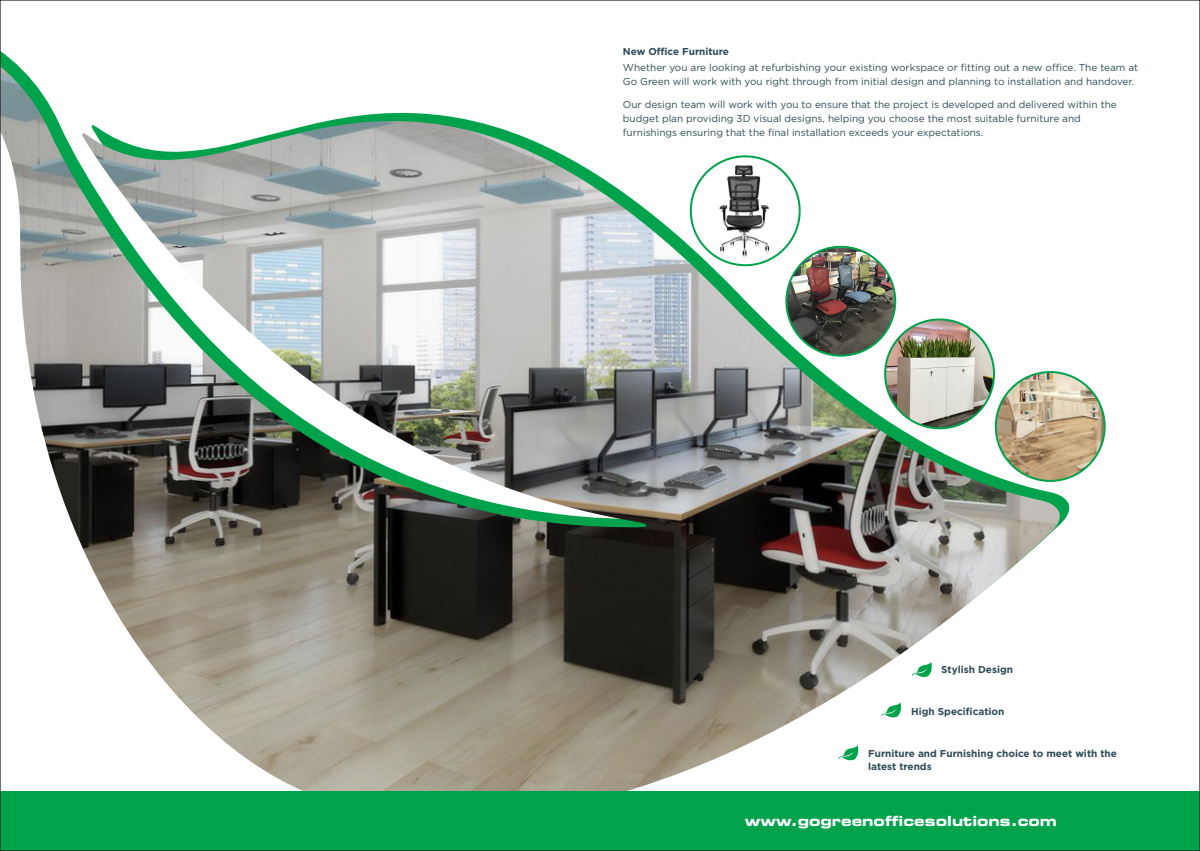
<style>
.page{position:relative;width:1200px;height:851px;background:#fff}
.page>*{position:absolute;margin:0;border:0;box-sizing:border-box;transform-origin:0 0}
.t1{font:14px "Eurostile LT Pro Bold Ex 2";color:#fff}
.t2{font:10px "Gotham";color:#2e4b57}
.t3{font:700 10px "Gotham";color:#2e4b57}
</style>
<div class="page">
<img style="left:2px;top:66px;width:1059px;height:724px">
<img style="left:995px;top:372px;width:109px;height:108px">
<div style="left:994px;top:371px;width:111px;height:111px;border:2px solid #00a34c;border-radius:50%"></div>
<img style="left:884px;top:319px;width:109px;height:109px;border-radius:54px">
<div style="left:883px;top:318px;width:111px;height:111px;border:2px solid #00a34c;border-radius:50%"></div>
<img style="left:786px;top:247px;width:109px;height:108px">
<div style="left:785px;top:246px;width:111px;height:110px;border:2px solid #00a34c;border-radius:50%"></div>
<img style="left:699px;top:156px;width:89px;height:107px">
<div style="left:689px;top:155px;width:111px;height:111px;border:2px solid #00a34c;border-radius:50%"></div>
<div style="left:0;top:790px;width:1199px;height:60px;background:#00a34c"></div>
<svg style="left:911px;top:662px;width:20px;height:15px"></svg>
<svg style="left:881px;top:702px;width:19px;height:15px"></svg>
<svg style="left:838px;top:745px;width:20px;height:15px"></svg>
<p class="t3" style="left:622px;top:45px;width:107px">New Office Furniture</p>
<p class="t2" style="left:622px;top:62px;width:516px">Whether you are looking at refurbishing your existing workspace or fitting out a new office. The team at</p>
<p class="t2" style="left:622px;top:76px;width:512px">Go Green will work with you right through from initial design and planning to installation and handover.</p>
<p class="t2" style="left:622px;top:99px;width:495px">Our design team will work with you to ensure that the project is developed and delivered within the</p>
<p class="t2" style="left:622px;top:113px;width:459px">budget plan providing 3D visual designs, helping you choose the most suitable furniture and</p>
<p class="t2" style="left:622px;top:127px;width:362px">furnishings ensuring that the final installation exceeds your expectations.</p>
<p class="t3" style="left:941px;top:663px;width:73px">Stylish Design</p>
<p class="t3" style="left:911px;top:705px;width:95px">High Specification</p>
<p class="t3" style="left:868px;top:747px;width:250px">Furniture and Furnishing choice to meet with the</p>
<p class="t3" style="left:868px;top:760px;width:65px">latest trends</p>
<p class="t1" style="left:744px;top:811px;width:313px">www.gogreenofficesolutions.com</p>
</div>
